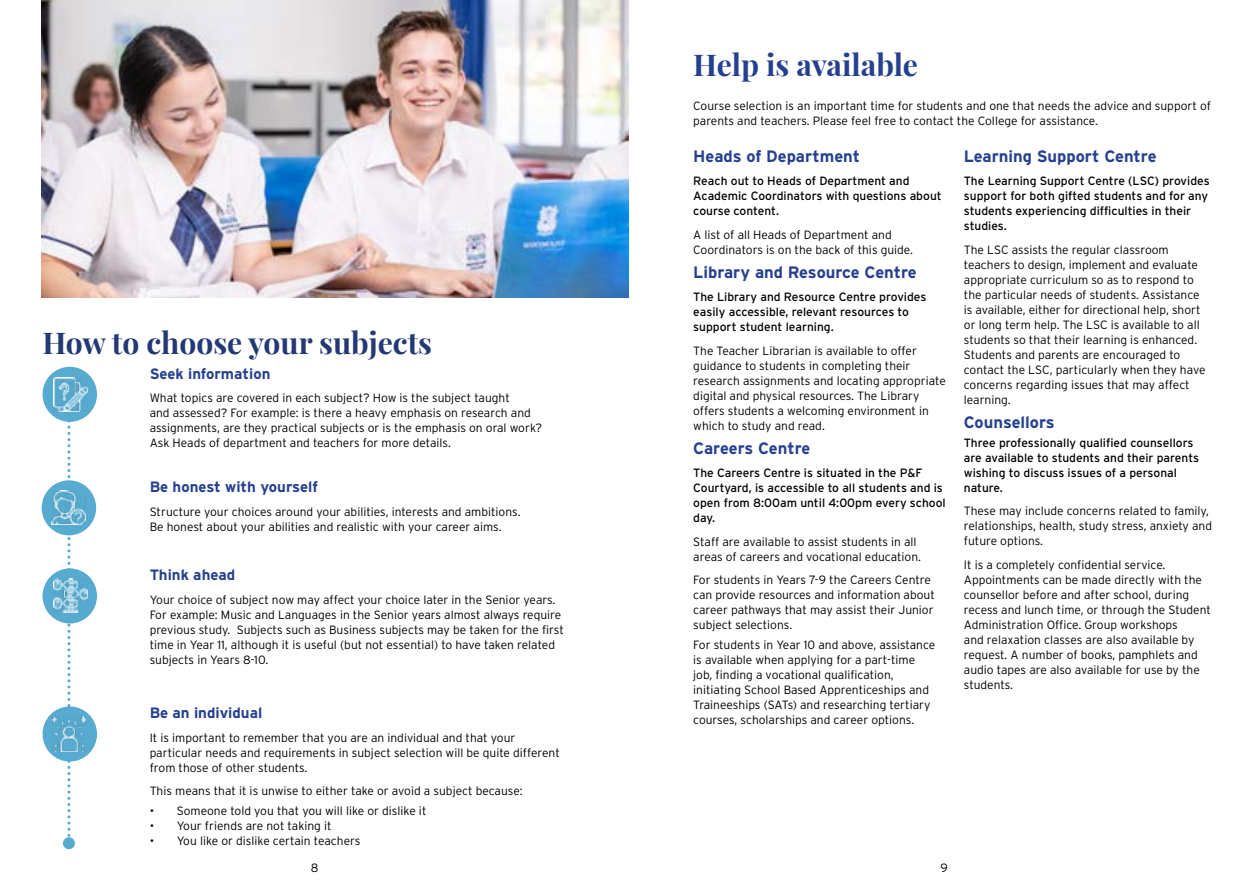
<style>
.page{position:relative;width:1259px;height:893px;background:#fff}
.page>*{position:absolute;margin:0;border:0;box-sizing:border-box;transform-origin:0 0}
.t1{font:700 30px "Playfair Display";color:#233974}
.t2{font:700 30px "Playfair Display";color:#25408f}
.t3{font:700 16.5px "Interstate";color:#25408f}
.t4{font:700 15px "Interstate";color:#25408f}
.t5{font:300 12px/15px "Interstate";color:#000}
.t6{font:12px/15px "Interstate";color:#000}
</style>
<div class="page">
<div style="left:43px;top:568px;width:54px;height:55px;background:#57aad0;border-radius:50%"></div>
<div style="left:42px;top:480px;width:54px;height:55px;background:#57aad0;border-radius:50%"></div>
<img style="left:42px;top:0;width:586px;height:298px">
<svg style="left:67px;top:422px;width:3px;height:415px"></svg>
<div style="left:63px;top:837px;width:12px;height:12px;background:#57aad0;border-radius:50%"></div>
<div style="left:43px;top:367px;width:54px;height:55px;background:#57aad0;border-radius:50%"></div>
<img style="left:52px;top:491px;width:34px;height:34px">
<img style="left:53px;top:377px;width:34px;height:34px">
<div style="left:43px;top:706px;width:54px;height:55px;background:#57aad0;border-radius:50%"></div>
<img style="left:53px;top:579px;width:34px;height:34px">
<img style="left:52px;top:717px;width:34px;height:34px">
<h1 class="t2" style="left:693px;top:41px;width:226px">Help is available</h1>
<h1 class="t1" style="left:43px;top:319px;width:391px">How to choose your subjects</h1>
<p class="t4" style="left:150px;top:365px;width:122px">Seek information</p>
<p class="t5" style="left:150px;top:390px;width:394px">What topics are covered in each subject? How is the subject taught<br>and assessed? For example: is there a heavy emphasis on research and assignments, are they practical subjects or is the emphasis on oral work?<br>Ask Heads of department and teachers for more details.</p>
<p class="t4" style="left:150px;top:479px;width:170px">Be honest with yourself</p>
<p class="t5" style="left:150px;top:504px;width:372px">Structure your choices around your abilities, interests and ambitions.<br>Be honest about your abilities and realistic with your career aims.</p>
<p class="t4" style="left:150px;top:567px;width:87px">Think ahead</p>
<p class="t5" style="left:150px;top:592px;width:416px">Your choice of subject now may affect your choice later in the Senior years.<br>For example: Music and Languages in the Senior years almost always require previous study. Subjects such as Business subjects may be taken for the first time in Year 11, although it is useful (but not essential) to have taken related subjects in Years 8-10.</p>
<p class="t4" style="left:150px;top:705px;width:114px">Be an individual</p>
<p class="t5" style="left:150px;top:730px;width:411px">It is important to remember that you are an individual and that your particular needs and requirements in subject selection will be quite different from those of other students.</p>
<p class="t5" style="left:150px;top:784px;width:374px">This means that it is unwise to either take or avoid a subject because:</p>
<p class="t5" style="left:150px;top:803px;width:278px">• Someone told you that you will like or dislike it</p>
<p class="t5" style="left:150px;top:818px;width:183px">• Your friends are not taking it</p>
<p class="t5" style="left:150px;top:833px;width:212px">• You like or dislike certain teachers</p>
<p class="t5" style="left:693px;top:98px;width:519px">Course selection is an important time for students and one that needs the advice and support of parents and teachers. Please feel free to contact the College for assistance.</p>
<h2 class="t3" style="left:693px;top:147px;width:168px">Heads of Department</h2>
<p class="t6" style="left:693px;top:173px;width:250px">Reach out to Heads of Department and<br>Academic Coordinators with questions about course content.</p>
<p class="t5" style="left:693px;top:227px;width:221px">A list of all Heads of Department and<br>Coordinators is on the back of this guide.</p>
<h2 class="t3" style="left:693px;top:263px;width:225px">Library and Resource Centre</h2>
<p class="t6" style="left:693px;top:289px;width:235px">The Library and Resource Centre provides easily accessible, relevant resources to support student learning.</p>
<p class="t5" style="left:693px;top:343px;width:254px">The Teacher Librarian is available to offer guidance to students in completing their research assignments and locating appropriate digital and physical resources. The Library offers students a welcoming environment in which to study and read.</p>
<h2 class="t3" style="left:693px;top:439px;width:119px">Careers Centre</h2>
<p class="t6" style="left:693px;top:465px;width:254px">The Careers Centre is situated in the P&amp;F Courtyard, is accessible to all students and is open from 8:00am until 4:00pm every school day.</p>
<p class="t5" style="left:693px;top:534px;width:229px">Staff are available to assist students in all areas of careers and vocational education.</p>
<p class="t5" style="left:693px;top:572px;width:243px">For students in Years 7-9 the Careers Centre can provide resources and information about career pathways that may assist their Junior subject selections.</p>
<p class="t5" style="left:693px;top:637px;width:243px">For students in Year 10 and above, assistance is available when applying for a part-time job, finding a vocational qualification, initiating School Based Apprenticeships and Traineeships (SATs) and researching tertiary courses, scholarships and career options.</p>
<h2 class="t3" style="left:964px;top:147px;width:194px">Learning Support Centre</h2>
<p class="t6" style="left:964px;top:173px;width:247px">The Learning Support Centre (LSC) provides support for both gifted students and for any students experiencing difficulties in their studies.</p>
<p class="t5" style="left:964px;top:242px;width:243px">The LSC assists the regular classroom teachers to design, implement and evaluate appropriate curriculum so as to respond to the particular needs of students. Assistance is available, either for directional help, short or long term help. The LSC is available to all students so that their learning is enhanced.<br>Students and parents are encouraged to contact the LSC, particularly when they have concerns regarding issues that may affect learning.</p>
<h2 class="t3" style="left:964px;top:413px;width:92px">Counsellors</h2>
<p class="t6" style="left:964px;top:435px;width:237px">Three professionally qualified counsellors are available to students and their parents wishing to discuss issues of a personal nature.</p>
<p class="t5" style="left:964px;top:504px;width:250px">These may include concerns related to family, relationships, health, study stress, anxiety and future options.</p>
<p class="t5" style="left:964px;top:557px;width:249px">It is a completely confidential service.<br>Appointments can be made directly with the counsellor before and after school, during recess and lunch time, or through the Student Administration Office. Group workshops<br>and relaxation classes are also available by request. A number of books, pamphlets and audio tapes are also available for use by the students.</p>
<p class="t5" style="left:311px;top:860px;width:9px">8</p>
<p class="t5" style="left:940px;top:860px;width:9px">9</p>
</div>
